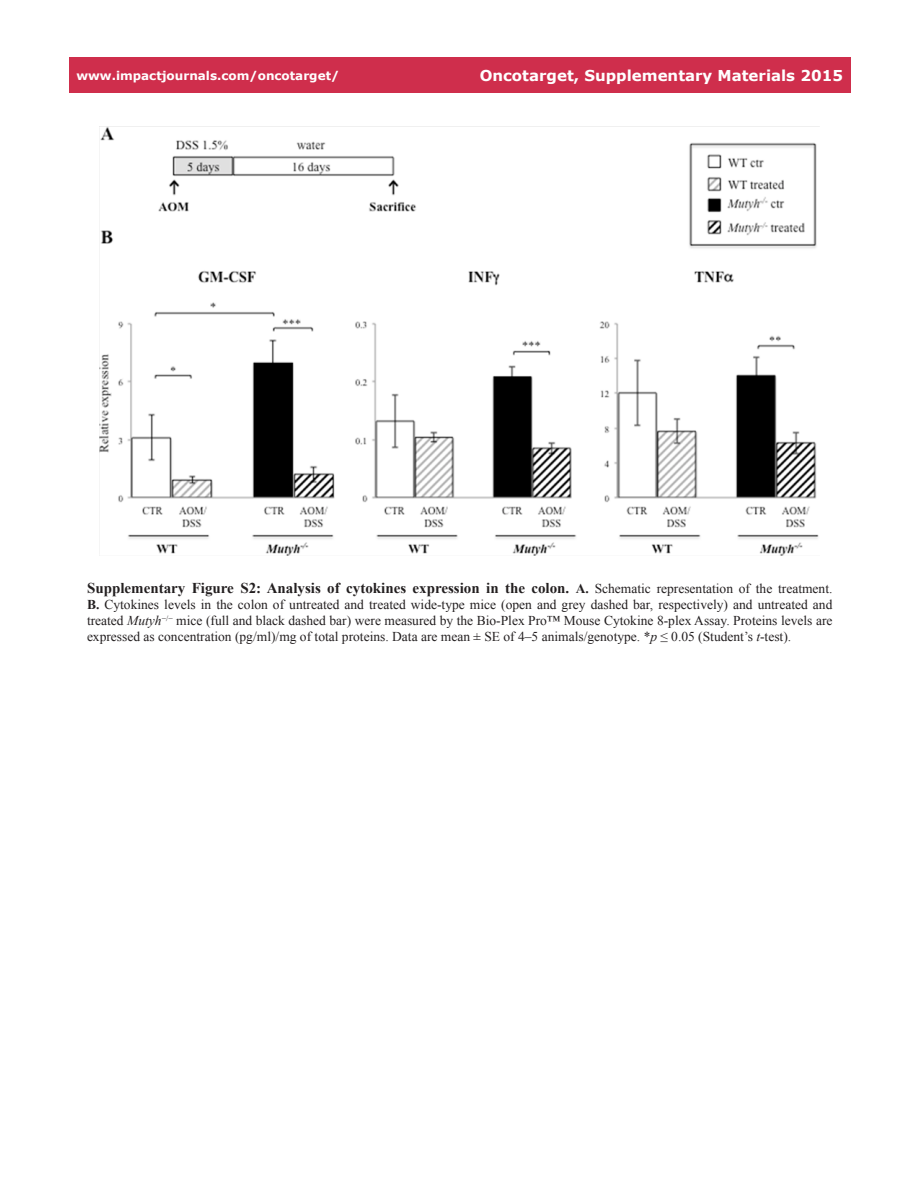
<style>
.page{position:relative;width:918px;height:1188px;background:#fff}
.page>*{position:absolute;margin:0;border:0;box-sizing:border-box;transform-origin:0 0}
.FigureText{font:700 15px "Times New Roman";color:#231f20}
.t1{font:700 15px "Verdana";color:#fff}
.FigureText-2{font:13.5px/16.2px "Times New Roman";color:#231f20;text-align:justify}
.t2{font:700 12px "Verdana";color:#fff}
.s1{font-size:13.5px}
.s2{font-weight:400;font-size:13.5px}
.s3{font-weight:700}
.s4{font-style:italic}
</style>
<div class="page">
<div style="left:69px;top:57px;width:781px;height:36px;background:#cf2e4c"></div>
<img style="left:100px;top:127px;width:719px;height:428px">
<p class="t2" style="left:76px;top:67px;width:264px">www.impactjournals.com/oncotarget/</p>
<p class="t1" style="left:480px;top:65px;width:365px">Oncotarget, Supplementary Materials 2015</p>
<p class="FigureText" style="left:87px;top:577px;width:747px">Supplementary Figure S2: Analysis of cytokines expression in the colon. <span class="s1">A.</span> <span class="s2">Schematic representation of the treatment.</span></p>
<p class="FigureText-2" style="left:87px;top:596px;width:747px"><span class="s3">B.</span> Cytokines levels in the colon of untreated and treated wide-type mice (open and grey dashed bar, respectively) and untreated and treated <span class="s4">Mutyh</span><sup>−/−</sup> mice (full and black dashed bar) were measured by the Bio-Plex Pro™ Mouse Cytokine 8-plex Assay. Proteins levels are expressed as concentration (pg/ml)/mg of total proteins. Data are mean ± SE of 4–5 animals/genotype. *<span class="s4">p</span> ≤ 0.05 (Student’s <span class="s4">t</span>-test).</p>
</div>
